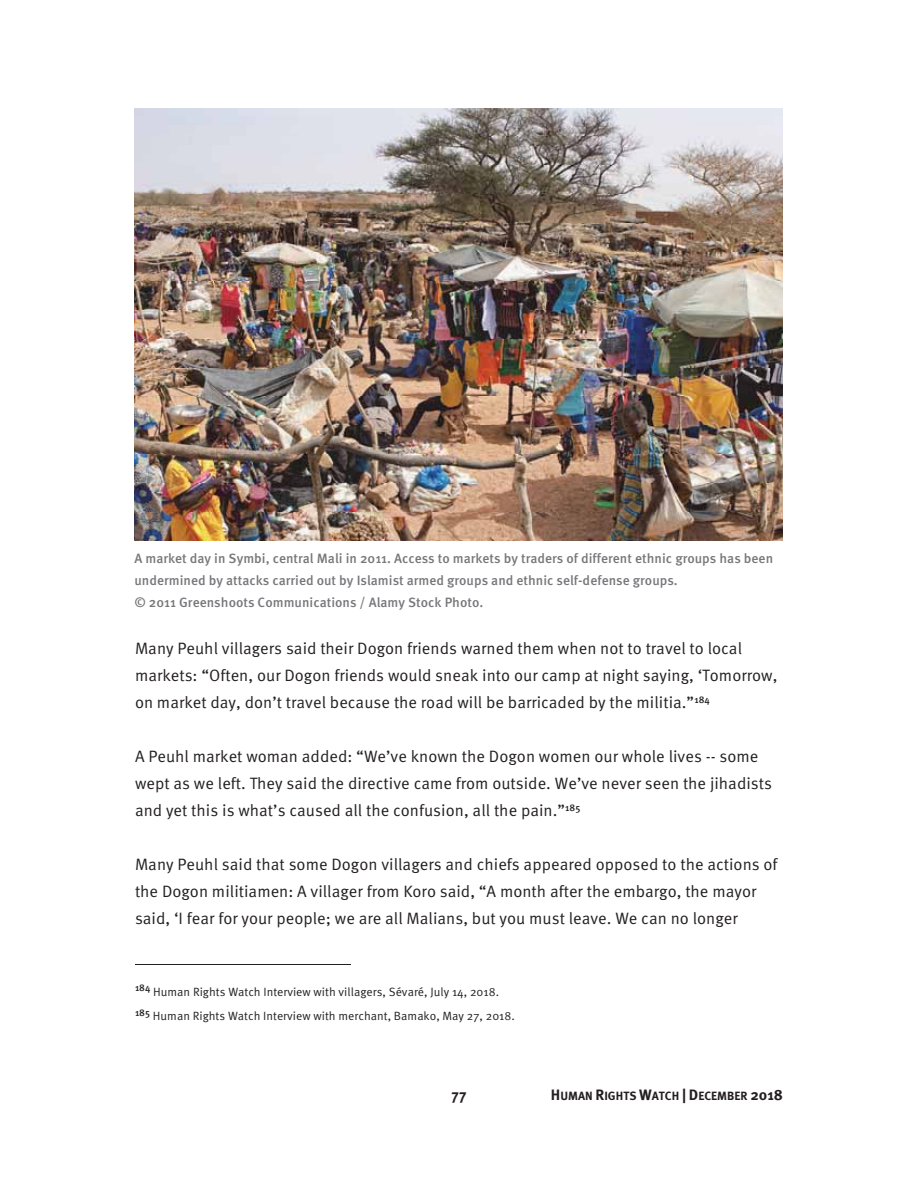
<style>
.page{position:relative;width:918px;height:1188px;background:#fff}
.page>*{position:absolute;margin:0;border:0;box-sizing:border-box;transform-origin:0 0}
.t1{font:16.5px/27px "Meta Pro Norm";color:#231f20}
.t2{font:700 15px "Meta Pro";color:#231f20}
.t3{font:500 13.5px/22px "Meta Pro";color:#76777a}
.t4{font:12px/24.6px "Meta Pro Norm";color:#231f20}
.t5{font:700 12px "Meta Pro";color:#231f20}
.s1{font-size:15px}
</style>
<div class="page">
<hr style="left:135px;top:964px;width:216px;height:1px;background:#231f20">
<img style="left:134px;top:108px;width:649px;height:432px">
<p class="t3" style="left:134px;top:548px;width:640px">A market day in Symbi, central Mali in 2011. Access to markets by traders of different ethnic groups has been undermined by attacks carried out by Islamist armed groups and ethnic self-defense groups.<br>© 2011 Greenshoots Communications / Alamy Stock Photo.</p>
<p class="t1" style="left:135px;top:636px;width:644px">Many Peuhl villagers said their Dogon friends warned them when not to travel to local markets: “Often, our Dogon friends would sneak into our camp at night saying, ‘Tomorrow, on market day, don’t travel because the road will be barricaded by the militia.”<sup>184</sup></p>
<p class="t1" style="left:135px;top:744px;width:639px">A Peuhl market woman added: “We’ve known the Dogon women our whole lives -- some wept as we left. They said the directive came from outside. We’ve never seen the jihadists and yet this is what’s caused all the confusion, all the pain.”<sup>185</sup></p>
<p class="t1" style="left:135px;top:852px;width:644px">Many Peuhl said that some Dogon villagers and chiefs appeared opposed to the actions of the Dogon militiamen: A villager from Koro said, “A month after the embargo, the mayor said, ‘I fear for your people; we are all Malians, but you must leave. We can no longer</p>
<p class="t4" style="left:135px;top:980px;width:381px"><sup>184</sup> Human Rights Watch Interview with villagers, Sévaré, July 14, 2018.<br><sup>185</sup> Human Rights Watch Interview with merchant, Bamako, May 27, 2018.</p>
<p class="t2" style="left:452px;top:1089px;width:16px">77</p>
<p class="t5" style="left:551px;top:1091px;width:234px"><span class="s1">H</span>UMAN <span class="s1">R</span>IGHTS <span class="s1">W</span>ATCH <span class="s1">| D</span>ECEMBER <span class="s1">2018</span></p>
</div>
